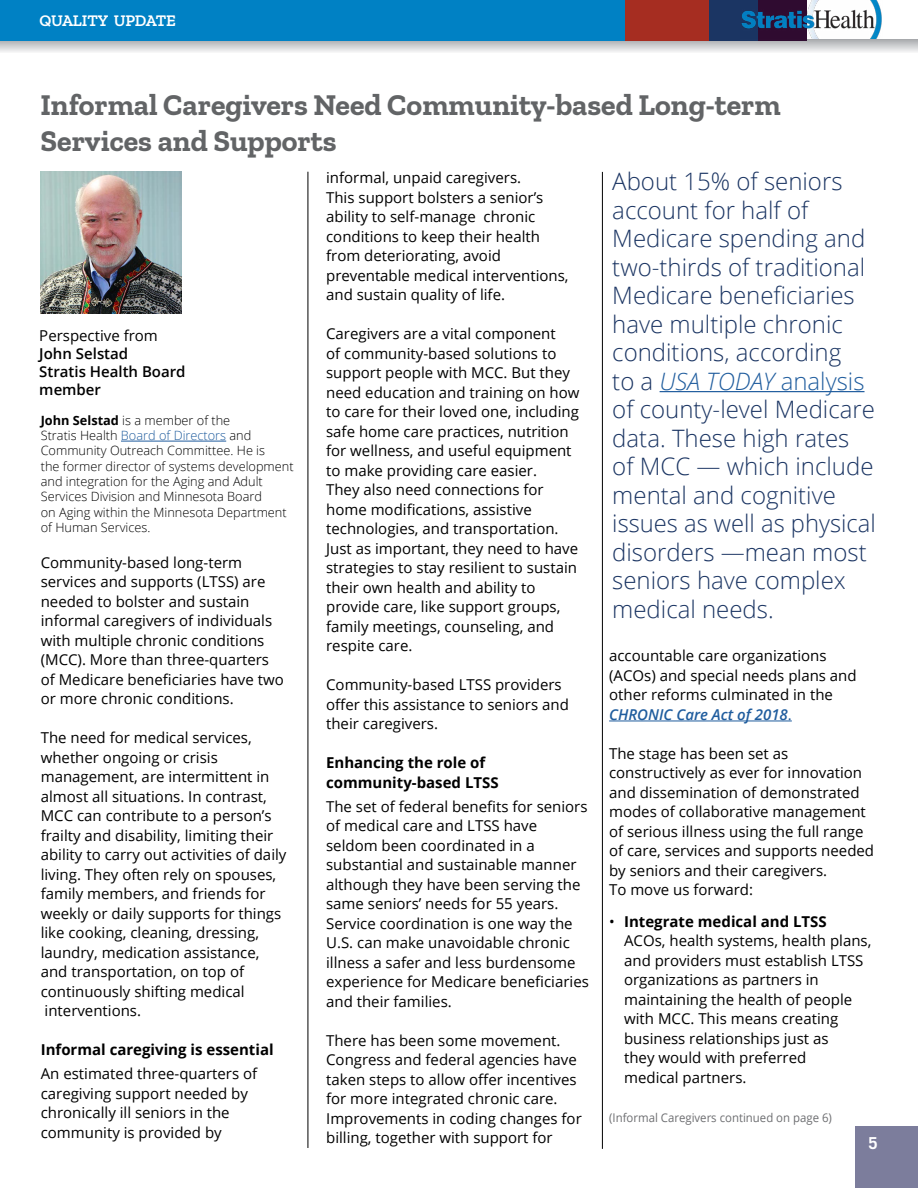
<style>
.page{position:relative;width:918px;height:1188px;background:#fff}
.page>*{position:absolute;margin:0;border:0;box-sizing:border-box;transform-origin:0 0}
.t1{font:700 30px/36px "Zilla Slab";color:#626466}
.t2{font:300 24px/28.5px "Open Sans";color:#1b3563}
.t3{font:600 16.5px "Zilla Slab";letter-spacing:-.01em;color:#fff}
.t4{font:700 16.5px "Trade Gothic LT Std";color:#fff}
.t5{font:15px/19.5px "Open Sans";color:#000}
.t6{font:700 15px/19.5px "Open Sans";color:#000}
.t7{font:600 15px/18px "Open Sans";color:#000}
.t8{font:300 12.75px/15.3px "Open Sans";color:#000}
.t9{font:12px "Open Sans";color:#6d6e71;scale:.95 1}
.s1{font-style:italic;color:#205d9e}
.s2{color:#205d9e}
.s3{font-weight:700}
.s4{font-weight:600;font-style:italic;color:#205d9e}
</style>
<div class="page">
<hr style="left:660px;top:391px;width:205px;height:1px;background:#205d9e">
<hr style="left:308px;top:172px;width:1px;height:976px;background:#000">
<hr style="left:602px;top:172px;width:1px;height:977px;background:#000">
<hr style="left:609px;top:721px;width:183px;height:1px;background:#205d9e">
<hr style="left:121px;top:441px;width:105px;height:1px;background:#205d9e">
<img style="left:40px;top:172px;width:142px;height:141px">
<div style="left:855px;top:1126px;width:63px;height:62px;background:#7c7d9c"></div>
<svg style="left:0;top:39px;width:918px;height:13px;background:#c3cbd0"></svg>
<div style="left:708px;top:0;width:51px;height:40px;background:#1b3563"></div>
<div style="left:623px;top:0;width:86px;height:40px;background:#a62d21"></div>
<div style="left:0;top:0;width:625px;height:40px;background:#0081c4"></div>
<div style="left:758px;top:0;width:49px;height:40px;background:#300c31"></div>
<img style="left:741px;top:0;width:141px;height:39px">
<p class="t3" style="left:40px;top:12px;width:138px">QUALITY UPDATE</p>
<h1 class="t1" style="left:40px;top:87px;width:742px">Informal Caregivers Need Community-based Long-term<br>Services and Supports</h1>
<p class="t5" style="left:326px;top:168px;width:244px">informal, unpaid caregivers.<br>This support bolsters a senior’s ability to self-manage chronic conditions to keep their health from deteriorating, avoid preventable medical interventions, and sustain quality of life.</p>
<p class="t5" style="left:326px;top:324px;width:255px">Caregivers are a vital component<br>of community-based solutions to support people with MCC. But they need education and training on how to care for their loved one, including safe home care practices, nutrition for wellness, and useful equipment to make providing care easier.<br>They also need connections for home modifications, assistive technologies, and transportation.<br>Just as important, they need to have strategies to stay resilient to sustain their own health and ability to provide care, like support groups, family meetings, counseling, and respite care.</p>
<p class="t5" style="left:326px;top:675px;width:244px">Community-based LTSS providers offer this assistance to seniors and their caregivers.</p>
<p class="t6" style="left:326px;top:753px;width:174px">Enhancing the role of community-based LTSS</p>
<p class="t5" style="left:326px;top:796px;width:264px">The set of federal benefits for seniors of medical care and LTSS have seldom been coordinated in a substantial and sustainable manner although they have been serving the same seniors’ needs for 55 years.<br>Service coordination is one way the U.S. can make unavoidable chronic illness a safer and less burdensome experience for Medicare beneficiaries and their families.</p>
<p class="t5" style="left:326px;top:1030px;width:257px">There has been some movement.<br>Congress and federal agencies have taken steps to allow offer incentives for more integrated chronic care.<br>Improvements in coding changes for billing, together with support for</p>
<p class="t2" style="left:612px;top:167px;width:265px">About 15% of seniors account for half of<br>Medicare spending and two-thirds of traditional<br>Medicare beneficiaries have multiple chronic conditions, according<br>to a <span class="s1">USA TODAY</span> <span class="s2">analysis </span>of county-level Medicare data. These high rates of MCC — which include mental and cognitive issues as well as physical disorders —mean most seniors have complex medical needs.</p>
<p class="t5" style="left:39px;top:326px;width:120px">Perspective from</p>
<p class="t7" style="left:39px;top:345px;width:148px">John Selstad<br>Stratis Health Board member</p>
<p class="t8" style="left:41px;top:412px;width:254px"><span class="s3">John Selstad</span> is a member of the<br>Stratis Health <span class="s2">Board of Directors</span> and Community Outreach Committee. He is<br>the former director of systems development and integration for the Aging and Adult Services Division and Minnesota Board<br>on Aging within the Minnesota Department of Human Services.</p>
<p class="t5" style="left:41px;top:552px;width:245px">Community-based long-term services and supports (LTSS) are needed to bolster and sustain informal caregivers of individuals with multiple chronic conditions (MCC). More than three-quarters of Medicare beneficiaries have two or more chronic conditions.</p>
<p class="t5" style="left:41px;top:728px;width:247px">The need for medical services, whether ongoing or crisis management, are intermittent in almost all situations. In contrast,<br>MCC can contribute to a person’s frailty and disability, limiting their ability to carry out activities of daily living. They often rely on spouses, family members, and friends for weekly or daily supports for things like cooking, cleaning, dressing, laundry, medication assistance, and transportation, on top of continuously shifting medical interventions.</p>
<p class="t6" style="left:41px;top:1040px;width:234px">Informal caregiving is essential</p>
<p class="t5" style="left:41px;top:1064px;width:218px">An estimated three-quarters of caregiving support needed by chronically ill seniors in the community is provided by</p>
<p class="t5" style="left:609px;top:646px;width:249px">accountable care organizations (ACOs) and special needs plans and other reforms culminated in the<br><span class="s4">CHRONIC Care Act of 2018</span><span class="s2">.</span></p>
<p class="t5" style="left:609px;top:743px;width:267px">The stage has been set as constructively as ever for innovation and dissemination of demonstrated modes of collaborative management of serious illness using the full range of care, services and supports needed by seniors and their caregivers.<br>To move us forward:</p>
<p class="t5" style="left:624px;top:911px;width:249px;text-indent:-15px">• <span class="s3">Integrate medical and LTSS<br></span>ACOs, health systems, health plans, and providers must establish LTSS organizations as partners in maintaining the health of people with MCC. This means creating business relationships just as<br>they would with preferred<br>medical partners.</p>
<p class="t9" style="left:609px;top:1110px;width:236px">(Informal Caregivers continued on page 6)</p>
<p class="t4" style="left:868px;top:1133px;width:11px">5</p>
</div>
